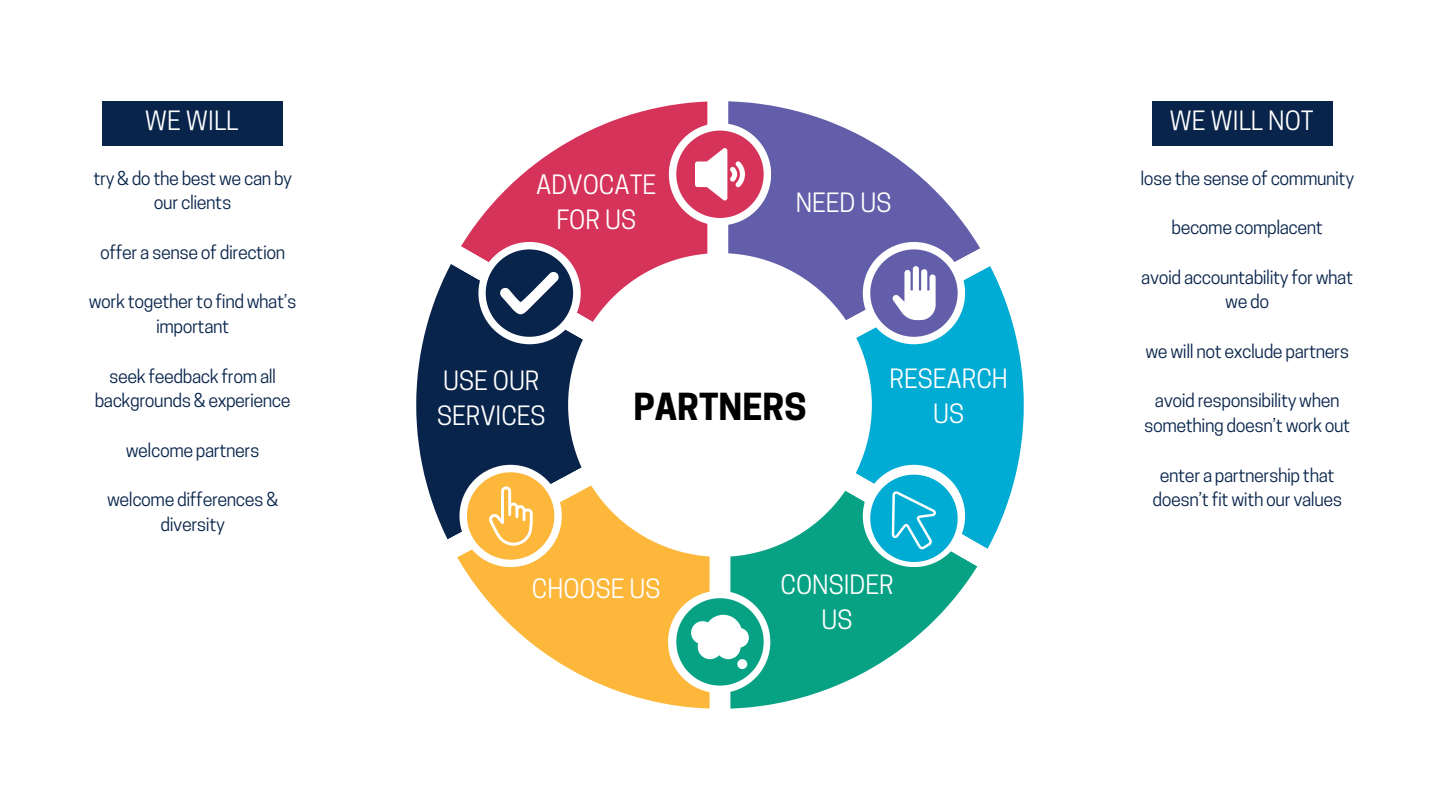
<style>
.page{position:relative;width:1440px;height:810px;background:#fff}
.page>*{position:absolute;margin:0;border:0;box-sizing:border-box;transform-origin:0 0}
.t1{font:700 35px "Cooper Hewitt";color:#000}
.t2{font:25px/34.5px "Cooper Hewitt";color:#fff;text-align:center}
.t3{font:18px/24.8px "Cooper Hewitt";letter-spacing:-.025em;color:#08244b;text-align:center}
</style>
<div class="page">
<svg style="left:728px;top:101px;width:249px;height:142px;fill:#625ea9"></svg>
<svg style="left:869px;top:285px;width:155px;height:146px;fill:#00abd4"></svg>
<svg style="left:730px;top:547px;width:219px;height:162px;fill:#07a284"></svg>
<svg style="left:467px;top:556px;width:243px;height:153px;fill:#fdb73b"></svg>
<svg style="left:416px;top:384px;width:153px;height:61px"></svg>
<svg style="left:474px;top:101px;width:233px;height:154px;fill:#d6335a"></svg>
<svg style="left:728px;top:243px;width:271px;height:167px"></svg>
<svg style="left:419px;top:406px;width:286px;height:167px"></svg>
<svg style="left:417px;top:227px;width:282px;height:174px"></svg>
<svg style="left:773px;top:431px;width:250px;height:174px"></svg>
<div style="left:669px;top:123px;width:102px;height:102px;background:#fff;border-radius:50%"></div>
<svg style="left:676px;top:131px;width:88px;height:87px"></svg>
<div style="left:478px;top:242px;width:103px;height:102px;background:#fff;border-radius:50%"></div>
<svg style="left:486px;top:249px;width:87px;height:88px"></svg>
<div style="left:460px;top:465px;width:102px;height:102px;background:#fff;border-radius:50%"></div>
<div style="left:467px;top:472px;width:87px;height:88px;background:#fdb73b;border-radius:50%"></div>
<svg style="left:489px;top:486px;width:44px;height:60px"></svg>
<div style="left:668px;top:591px;width:102px;height:102px;background:#fff;border-radius:50%"></div>
<div style="left:676px;top:598px;width:88px;height:88px;background:#07a284;border-radius:50%"></div>
<svg style="left:691px;top:615px;width:58px;height:54px"></svg>
<div style="left:863px;top:242px;width:102px;height:102px;background:#fff;border-radius:50%"></div>
<div style="left:870px;top:249px;width:88px;height:88px;background:#625ea9;border-radius:50%"></div>
<svg style="left:892px;top:266px;width:44px;height:54px"></svg>
<div style="left:863px;top:465px;width:102px;height:102px;background:#fff;border-radius:50%"></div>
<div style="left:870px;top:475px;width:88px;height:87px;background:#00abd4;border-radius:50%"></div>
<svg style="left:892px;top:491px;width:44px;height:58px"></svg>
<div style="left:1152px;top:101px;width:181px;height:45px;background:#08244b"></div>
<div style="left:102px;top:101px;width:181px;height:45px;background:#08244b"></div>
<h2 class="t2" style="left:145px;top:107px;width:95px">WE WILL</h2>
<h2 class="t2" style="left:1169px;top:107px;width:146px">WE WILL NOT</h2>
<p class="t3" style="left:93px;top:168px;width:200px">try &amp; do the best we can by our clients</p>
<p class="t3" style="left:100px;top:242px;width:187px">offer a sense of direction</p>
<h2 class="t3" style="left:89px;top:291px;width:209px">work together to find what’s important</h2>
<p class="t3" style="left:95px;top:366px;width:197px">seek feedback from all backgrounds &amp; experience</p>
<h2 class="t3" style="left:126px;top:440px;width:135px">welcome partners</h2>
<p class="t3" style="left:107px;top:489px;width:173px">welcome differences &amp; diversity</p>
<p class="t2" style="left:536px;top:171px;width:122px">ADVOCATE<br>FOR US</p>
<p class="t2" style="left:796px;top:188px;width:97px">NEED US</p>
<p class="t2" style="left:437px;top:367px;width:110px;text-align:left">USE OUR<br>SERVICES</p>
<p class="t2" style="left:889px;top:365px;width:120px">RESEARCH<br>US</p>
<h2 class="t1" style="left:634px;top:394px;width:174px">PARTNERS</h2>
<p class="t2" style="left:532px;top:575px;width:130px">CHOOSE US</p>
<p class="t2" style="left:781px;top:571px;width:115px">CONSIDER<br>US</p>
<p class="t3" style="left:1141px;top:168px;width:215px">lose the sense of community</p>
<h2 class="t3" style="left:1171px;top:217px;width:153px">become complacent</h2>
<h2 class="t3" style="left:1141px;top:267px;width:213px">avoid accountability for what we do</h2>
<h1 class="t3" style="left:1145px;top:341px;width:205px">we will not exclude partners</h1>
<p class="t3" style="left:1144px;top:390px;width:208px">avoid responsibility when something doesn’t work out</p>
<p class="t3" style="left:1152px;top:465px;width:191px">enter a partnership that doesn’t fit with our values</p>
</div>
